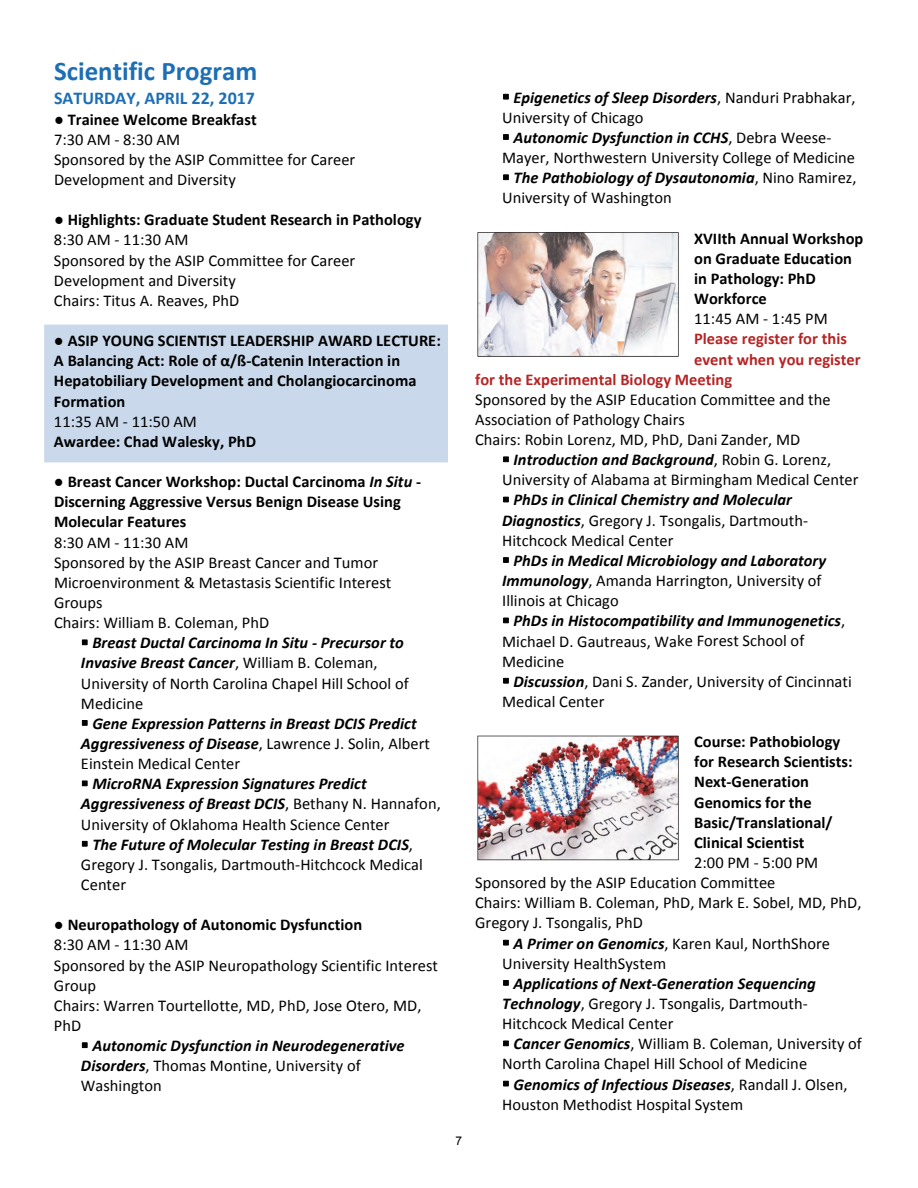
<style>
.page{position:relative;width:918px;height:1188px;background:#fff}
.page>*{position:absolute;margin:0;border:0;box-sizing:border-box;transform-origin:0 0}
.t1{font:700 27px "Calibri";color:#1d6fb5}
.t2{font:700 18px "Calibri";color:#1d6fb5}
.t3{font:16.5px/20.1px "Calibri";color:#000}
.t4{font:700 16.5px/20.1px "Calibri";color:#000}
.t5{font:italic 700 16.5px/20.1px "Calibri";color:#000}
.t6{font:700 16.5px "Calibri";color:#b72425}
.t7{font:12px "Arial";color:#000}
.s1{font-style:italic}
.s2{font-weight:700;font-style:italic}
.s3{font-weight:400;font-style:normal}
</style>
<div class="page">
<svg style="left:477px;top:232px;width:202px;height:125px"></svg>
<img style="left:477px;top:736px;width:202px;height:124px">
<h1 class="t1" style="left:54px;top:59px;width:205px">Scientific Program</h1>
<p class="t2" style="left:54px;top:91px;width:203px">SATURDAY, APRIL 22, 2017</p>
<p class="t4" style="left:54px;top:110px;width:204px">● Trainee Welcome Breakfast</p>
<p class="t3" style="left:54px;top:131px;width:303px">7:30 AM - 8:30 AM<br>Sponsored by the ASIP Committee for Career<br>Development and Diversity</p>
<p class="t4" style="left:54px;top:211px;width:369px">● Highlights: Graduate Student Research in Pathology</p>
<p class="t3" style="left:54px;top:231px;width:303px">8:30 AM - 11:30 AM<br>Sponsored by the ASIP Committee for Career<br>Development and Diversity<br>Chairs: Titus A. Reaves, PhD</p>
<p class="t4" style="left:54px;top:332px;width:388px">● ASIP YOUNG SCIENTIST LEADERSHIP AWARD LECTURE:<br>A Balancing Act: Role of α/ß-Catenin Interaction in Hepatobiliary Development and Cholangiocarcinoma Formation</p>
<p class="t3" style="left:54px;top:413px;width:145px">11:35 AM - 11:50 AM</p>
<p class="t4" style="left:54px;top:433px;width:204px">Awardee: Chad Walesky, PhD</p>
<p class="t4" style="left:54px;top:473px;width:369px">● Breast Cancer Workshop: Ductal Carcinoma <span class="s1">In Situ</span> -<br>Discerning Aggressive Versus Benign Disease Using<br>Molecular Features</p>
<p class="t3" style="left:54px;top:533px;width:339px">8:30 AM - 11:30 AM<br>Sponsored by the ASIP Breast Cancer and Tumor<br>Microenvironment &amp; Metastasis Scientific Interest<br>Groups<br>Chairs: William B. Coleman, PhD</p>
<p class="t3" style="left:81px;top:634px;width:329px">▪ <span class="s2">Breast Ductal Carcinoma In Situ - Precursor to Invasive Breast Cancer</span>, William B. Coleman, University of North Carolina Chapel Hill School of Medicine</p>
<p class="t5" style="left:81px;top:715px;width:351px">▪ Gene Expression Patterns in Breast DCIS Predict<br>Aggressiveness of Disease<span class="s3">, Lawrence J. Solin, Albert<br>Einstein Medical Center</span></p>
<p class="t5" style="left:81px;top:775px;width:361px">▪ MicroRNA Expression Signatures Predict<br>Aggressiveness of Breast DCIS<span class="s3">, Bethany N. Hannafon,<br>University of Oklahoma Health Science Center</span></p>
<p class="t3" style="left:81px;top:836px;width:343px">▪ <span class="s2">The Future of Molecular Testing in Breast DCIS</span>,<br>Gregory J. Tsongalis, Dartmouth-Hitchcock Medical<br>Center</p>
<p class="t4" style="left:54px;top:916px;width:310px">● Neuropathology of Autonomic Dysfunction</p>
<p class="t3" style="left:54px;top:936px;width:385px">8:30 AM - 11:30 AM<br>Sponsored by the ASIP Neuropathology Scientific Interest<br>Group<br>Chairs: Warren Tourtellotte, MD, PhD, Jose Otero, MD,<br>PhD</p>
<p class="t5" style="left:81px;top:1037px;width:325px">▪ Autonomic Dysfunction in Neurodegenerative<br>Disorders<span class="s3">, Thomas Montine, University of<br>Washington</span></p>
<p class="t7" style="left:456px;top:1133px;width:8px">7</p>
<p class="t3" style="left:502px;top:88px;width:355px">▪ <span class="s2">Epigenetics of Sleep Disorders</span>, Nanduri Prabhakar,<br>University of Chicago</p>
<p class="t3" style="left:502px;top:129px;width:354px">▪ <span class="s2">Autonomic Dysfunction in CCHS</span>, Debra Weese-<br>Mayer, Northwestern University College of Medicine</p>
<p class="t3" style="left:502px;top:169px;width:356px">▪ <span class="s2">The Pathobiology of Dysautonomia</span>, Nino Ramirez,<br>University of Washington</p>
<p class="t4" style="left:694px;top:229px;width:171px">XVIIth Annual Workshop on Graduate Education in Pathology: PhD<br>Workforce</p>
<p class="t3" style="left:694px;top:310px;width:135px">11:45 AM - 1:45 PM</p>
<p class="t6" style="left:694px;top:332px;width:154px">Please register for this</p>
<p class="t6" style="left:694px;top:352px;width:168px">event when you register</p>
<p class="t6" style="left:475px;top:372px;width:259px">for the Experimental Biology Meeting</p>
<p class="t3" style="left:475px;top:391px;width:357px">Sponsored by the ASIP Education Committee and the<br>Association of Pathology Chairs<br>Chairs: Robin Lorenz, MD, PhD, Dani Zander, MD</p>
<p class="t3" style="left:502px;top:451px;width:358px">▪ <span class="s2">Introduction and Background</span>, Robin G. Lorenz,<br>University of Alabama at Birmingham Medical Center</p>
<p class="t3" style="left:502px;top:491px;width:307px">▪ <span class="s2">PhDs in Clinical Chemistry and Molecular<br>Diagnostics</span>, Gregory J. Tsongalis, Dartmouth-<br>Hitchcock Medical Center</p>
<p class="t5" style="left:502px;top:552px;width:325px">▪ PhDs in Medical Microbiology and Laboratory<br>Immunology<span class="s3">, Amanda Harrington, University of<br>Illinois at Chicago</span></p>
<p class="t3" style="left:502px;top:612px;width:344px">▪ <span class="s2">PhDs in Histocompatibility and Immunogenetics</span>,<br>Michael D. Gautreaus, Wake Forest School of<br>Medicine</p>
<p class="t3" style="left:502px;top:673px;width:351px">▪ <span class="s2">Discussion</span>, Dani S. Zander, University of Cincinnati<br>Medical Center</p>
<p class="t4" style="left:694px;top:733px;width:160px">Course: Pathobiology for Research Scientists:<br>Next-Generation<br>Genomics for the<br>Basic/Translational/<br>Clinical Scientist</p>
<p class="t3" style="left:475px;top:854px;width:388px;text-indent:219px">2:00 PM - 5:00 PM Sponsored by the ASIP Education Committee<br>Chairs: William B. Coleman, PhD, Mark E. Sobel, MD, PhD, Gregory J. Tsongalis, PhD</p>
<p class="t3" style="left:502px;top:934px;width:329px">▪ <span class="s2">A Primer on Genomics</span>, Karen Kaul, NorthShore<br>University HealthSystem</p>
<p class="t3" style="left:502px;top:975px;width:315px">▪ <span class="s2">Applications of Next-Generation Sequencing<br>Technology</span>, Gregory J. Tsongalis, Dartmouth-<br>Hitchcock Medical Center</p>
<p class="t3" style="left:502px;top:1035px;width:361px">▪ <span class="s2">Cancer Genomics</span>, William B. Coleman, University of<br>North Carolina Chapel Hill School of Medicine</p>
<p class="t3" style="left:502px;top:1075px;width:347px">▪ <span class="s2">Genomics of Infectious Diseases</span>, Randall J. Olsen,<br>Houston Methodist Hospital System</p>
</div>
